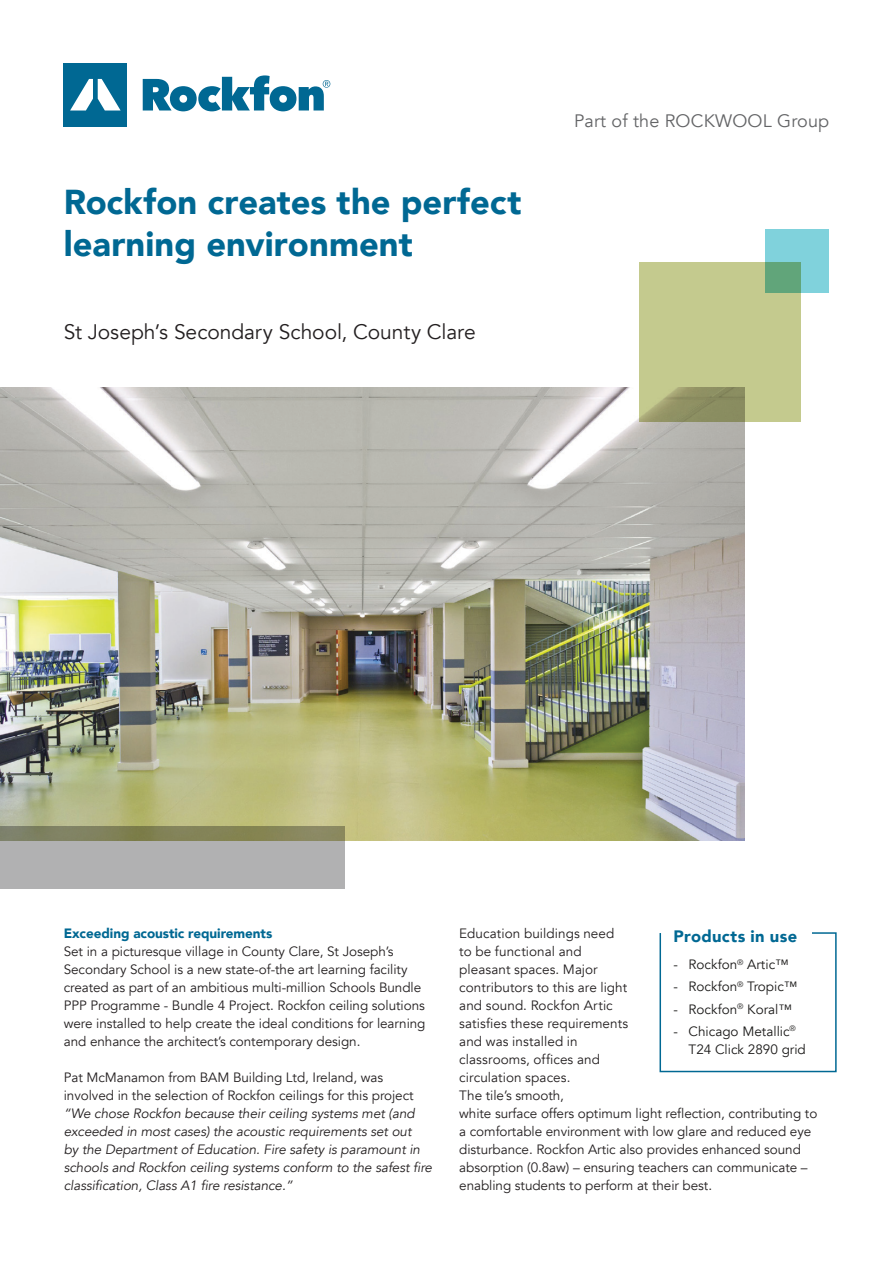
<style>
.page{position:relative;width:893px;height:1263px;background:#fff}
.page>*{position:absolute;margin:0;border:0;box-sizing:border-box;transform-origin:0 0}
.Front_page_headline{font:900 34.5px/42px "Avenir";color:#006893}
.Front_page_subtitle{font:21px "Avenir";color:#231f20}
.Body_copy{font:18px "Avenir";letter-spacing:.01em;color:#636466}
.t1{font:900 16.5px "Avenir";letter-spacing:.015em;color:#006893}
.t2{font:13.5px/18px "Avenir";letter-spacing:-.005em;color:#231f20}
.t3{font:italic 13.5px/18px "Avenir";letter-spacing:-.005em;color:#231f20}
.t4{font:13.5px/18px "Avenir";color:#1b1a19}
.t5{font:900 13.5px "Avenir";letter-spacing:-.005em;color:#006893}
.s1{font-style:normal}
</style>
<div class="page">
<img style="left:0;top:387px;width:744px;height:453px">
<div style="left:765px;top:230px;width:64px;height:63px;background:#80d2dc"></div>
<svg style="left:0;top:826px;width:344px;height:63px;background:#a5a69d"></svg>
<svg style="left:639px;top:262px;width:162px;height:160px;background:#b9c188"></svg>
<svg style="left:659px;top:932px;width:178px;height:141px"></svg>
<div style="left:64px;top:63px;width:63px;height:63px;background:#006893"></div>
<svg style="left:70px;top:79px;width:51px;height:31px"></svg>
<svg style="left:143px;top:75px;width:187px;height:36px"></svg>
<p class="Front_page_headline" style="left:64px;top:180px;width:459px">Rockfon creates the perfect learning environment</p>
<p class="Front_page_subtitle" style="left:64px;top:319px;width:413px">St Joseph’s Secondary School, County Clare</p>
<p class="Body_copy" style="left:574px;top:110px;width:257px">Part of the ROCKWOOL Group</p>
<p class="t5" style="left:64px;top:922px;width:210px">Exceeding acoustic requirements</p>
<p class="t2" style="left:64px;top:943px;width:363px">Set in a picturesque village in County Clare, St Joseph’s Secondary School is a new state-of-the art learning facility created as part of an ambitious multi-million Schools Bundle PPP Programme - Bundle 4 Project. Rockfon ceiling solutions were installed to help create the ideal conditions for learning and enhance the architect’s contemporary design.</p>
<p class="t3" style="left:64px;top:1069px;width:370px"><span class="s1">Pat McManamon from BAM Building Ltd, Ireland, was involved in the selection of Rockfon ceilings for this project </span>“We chose Rockfon because their ceiling systems met (and exceeded in most cases) the acoustic requirements set out<br>by the Department of Education. Fire safety is paramount in schools and Rockfon ceiling systems conform to the safest fire classification, Class A1 fire resistance.”</p>
<p class="t2" style="left:459px;top:925px;width:171px">Education buildings need to be functional and pleasant spaces. Major contributors to this are light and sound. Rockfon Artic satisfies these requirements and was installed in classrooms, offices and circulation spaces.<br>The tile’s smooth,</p>
<p class="t2" style="left:459px;top:1105px;width:360px">white surface offers optimum light reflection, contributing to a comfortable environment with low glare and reduced eye disturbance. Rockfon Artic also provides enhanced sound absorption (0.8aw) – ensuring teachers can communicate – enabling students to perform at their best.</p>
<p class="t1" style="left:674px;top:922px;width:125px">Products in use</p>
<p class="t4" style="left:674px;top:955px;width:117px">- Rockfon<sup>®</sup> Artic™</p>
<p class="t4" style="left:674px;top:978px;width:125px">- Rockfon<sup>®</sup> Tropic™</p>
<p class="t4" style="left:674px;top:1000px;width:120px">- Rockfon<sup>®</sup> Koral™</p>
<p class="t4" style="left:689px;top:1022px;width:119px;text-indent:-15px">- Chicago Metallic<sup>®<br></sup>T24 Click 2890 grid</p>
</div>
